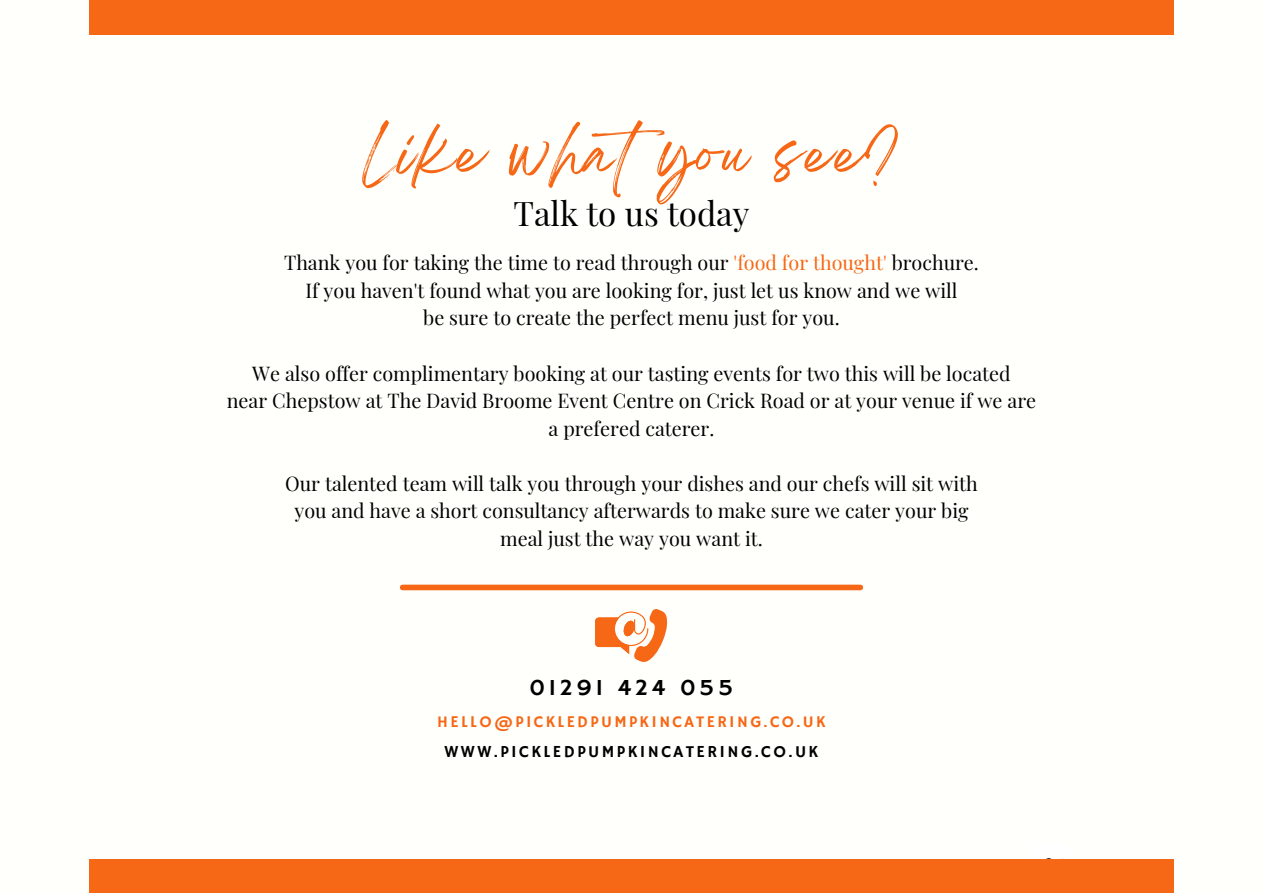
<style>
.page{position:relative;width:1263px;height:893px;background:#fffffb}
.page>*{position:absolute;margin:0;border:0;box-sizing:border-box;transform-origin:0 0}
.t1{font:51.97px "Breathing";letter-spacing:.05em;color:#f66716}
.t2{font:33.15px "Playfair Display";color:#000}
.t3{font:23.4px "Hammersmith One";letter-spacing:.145em;color:#000}
.t4{font:19.8px/27.6px "Playfair Display";color:#000;text-align:center}
.t5{font:16.8px "Hammersmith One";letter-spacing:.145em;color:#000}
.t6{font:16.42px "Hammersmith One";letter-spacing:.145em;color:#f66716}
.s1{color:#f66716}
</style>
<div class="page">
<div style="left:1024px;top:841px;width:52px;height:52px;background:#fff;border-radius:50%"></div>
<div style="left:403px;top:584px;width:457px;height:6px;background:#f66716"></div>
<svg style="left:595px;top:609px;width:73px;height:53px"></svg>
<div style="left:89px;top:859px;width:1085px;height:34px;background:#f66716"></div>
<div style="left:89px;top:0;width:1085px;height:34px;background:#f66716"></div>
<h1 class="t1" style="left:363px;top:138px;width:539px">Like whatyou see?</h1>
<h2 class="t2" style="left:513px;top:190px;width:238px">Talk to us today</h2>
<p class="t4" style="left:284px;top:248px;width:696px">Thank you for taking the time to read through our <span class="s1">'food for thought'</span> brochure.<br>If you haven't found what you are looking for, just let us know and we will<br>be sure to create the perfect menu just for you.</p>
<p class="t4" style="left:227px;top:358px;width:811px">We also offer complimentary booking at our tasting events for two this will be located<br>near Chepstow at The David Broome Event Centre on Crick Road or at your venue if we are a prefered caterer.</p>
<p class="t4" style="left:285px;top:469px;width:694px">Our talented team will talk you through your dishes and our chefs will sit with you and have a short consultancy afterwards to make sure we cater your big meal just the way you want it.</p>
<p class="t3" style="left:529px;top:673px;width:206px">01291 424 055</p>
<p class="t6" style="left:437px;top:712px;width:390px">HELLO@PICKLEDPUMPKINCATERING.CO.UK</p>
<p class="t5" style="left:445px;top:742px;width:375px">WWW.PICKLEDPUMPKINCATERING.CO.UK</p>
</div>
